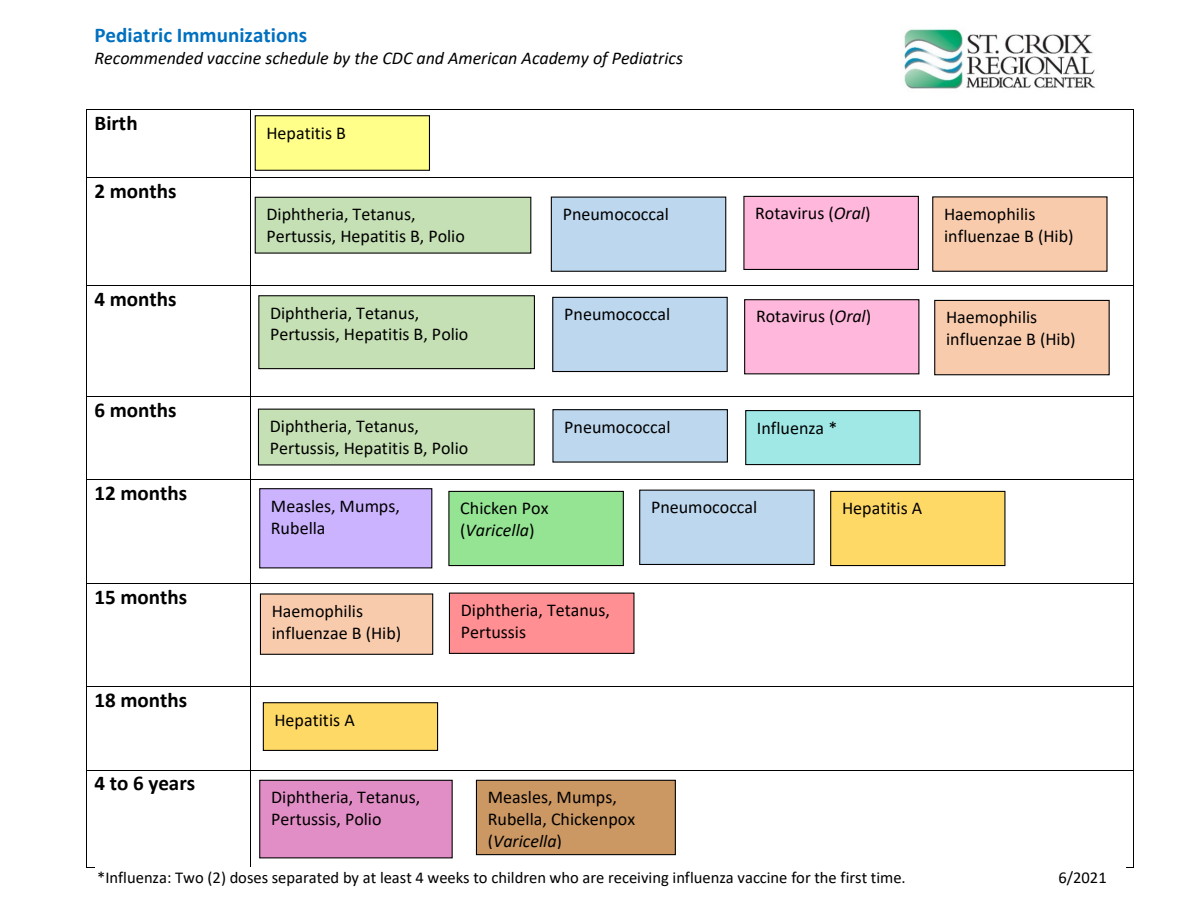
<style>
.page{position:relative;width:1188px;height:918px;background:#fff}
.page>*{position:absolute;margin:0;border:0;box-sizing:border-box;transform-origin:0 0}
.t1{font:700 21px "Calibri";color:#000}
.t2{font:700 21px "Calibri";color:#0070c0}
.t3{font:18px/21.9px "Calibri";color:#000}
.t4{font:italic 18px "Calibri";color:#000}
.t5{font:16.5px "Calibri";color:#000}
.s1{font-style:italic}
</style>
<div class="page">
<hr style="left:87px;top:109px;width:163px;height:1px;background:#000">
<hr style="left:251px;top:109px;width:862px;height:1px;background:#000">
<svg style="left:1113px;top:109px;width:21px;height:1px"></svg>
<hr style="left:86px;top:110px;width:1px;height:67px;background:#000">
<hr style="left:250px;top:110px;width:1px;height:67px;background:#000">
<hr style="left:1133px;top:110px;width:1px;height:67px;background:#000">
<hr style="left:87px;top:177px;width:163px;height:1px;background:#000">
<hr style="left:251px;top:177px;width:882px;height:1px;background:#000">
<hr style="left:86px;top:178px;width:1px;height:107px;background:#000">
<hr style="left:250px;top:178px;width:1px;height:107px;background:#000">
<hr style="left:1133px;top:178px;width:1px;height:107px;background:#000">
<hr style="left:87px;top:285px;width:163px;height:1px;background:#000">
<hr style="left:251px;top:285px;width:882px;height:1px;background:#000">
<hr style="left:86px;top:286px;width:1px;height:110px;background:#000">
<hr style="left:250px;top:286px;width:1px;height:110px;background:#000">
<hr style="left:1133px;top:286px;width:1px;height:110px;background:#000">
<hr style="left:87px;top:396px;width:163px;height:1px;background:#000">
<hr style="left:251px;top:396px;width:882px;height:1px;background:#000">
<hr style="left:86px;top:397px;width:1px;height:83px;background:#000">
<hr style="left:250px;top:397px;width:1px;height:83px;background:#000">
<hr style="left:1133px;top:397px;width:1px;height:83px;background:#000">
<hr style="left:87px;top:480px;width:163px;height:1px;background:#000">
<hr style="left:251px;top:480px;width:882px;height:1px;background:#000">
<hr style="left:86px;top:480px;width:1px;height:103px;background:#000">
<hr style="left:250px;top:480px;width:1px;height:103px;background:#000">
<hr style="left:1133px;top:480px;width:1px;height:103px;background:#000">
<hr style="left:87px;top:583px;width:163px;height:1px;background:#000">
<hr style="left:251px;top:583px;width:882px;height:1px;background:#000">
<hr style="left:86px;top:584px;width:1px;height:102px;background:#000">
<hr style="left:250px;top:584px;width:1px;height:102px;background:#000">
<hr style="left:1133px;top:584px;width:1px;height:102px;background:#000">
<hr style="left:87px;top:686px;width:163px;height:1px;background:#000">
<hr style="left:251px;top:686px;width:882px;height:1px;background:#000">
<hr style="left:86px;top:687px;width:1px;height:83px;background:#000">
<hr style="left:250px;top:687px;width:1px;height:83px;background:#000">
<hr style="left:1133px;top:687px;width:1px;height:83px;background:#000">
<hr style="left:87px;top:770px;width:163px;height:1px;background:#000">
<hr style="left:251px;top:770px;width:882px;height:1px;background:#000">
<hr style="left:86px;top:770px;width:1px;height:97px;background:#000">
<hr style="left:87px;top:867px;width:163px;height:1px;background:#000">
<hr style="left:250px;top:770px;width:1px;height:97px;background:#000">
<hr style="left:251px;top:867px;width:882px;height:1px;background:#000">
<hr style="left:1133px;top:770px;width:1px;height:97px;background:#000">
<div style="left:95px;top:867px;width:1030px;height:21px;background:#fff"></div>
<div style="left:255px;top:115px;width:175px;height:56px;background:#ffff89;border:1px solid #000"></div>
<div style="left:255px;top:197px;width:276px;height:57px;background:#c5e0b4;border:1px solid #000"></div>
<div style="left:551px;top:197px;width:175px;height:75px;background:#bdd7ee;border:1px solid #000"></div>
<div style="left:744px;top:196px;width:174px;height:73px;background:#ffb7db"></div>
<div style="left:743px;top:196px;width:176px;height:74px;border:1px solid #000"></div>
<div style="left:932px;top:196px;width:176px;height:76px;background:#f8cbad;border:1px solid #000"></div>
<div style="left:259px;top:296px;width:275px;height:73px;background:#c5e0b4"></div>
<div style="left:258px;top:295px;width:277px;height:74px;border:1px solid #000"></div>
<div style="left:553px;top:297px;width:174px;height:75px;background:#bdd7ee"></div>
<div style="left:552px;top:297px;width:176px;height:75px;border:1px solid #000"></div>
<div style="left:744px;top:299px;width:175px;height:75px;background:#ffb7db;border:1px solid #000"></div>
<div style="left:934px;top:300px;width:176px;height:75px;background:#f8cbad;border:1px solid #000"></div>
<div style="left:258px;top:409px;width:276px;height:56px;background:#c5e0b4"></div>
<div style="left:553px;top:410px;width:174px;height:52px;background:#bdd7ee"></div>
<div style="left:552px;top:409px;width:176px;height:54px;border:1px solid #000"></div>
<div style="left:745px;top:410px;width:176px;height:55px;background:#a0e8e6;border:1px solid #000"></div>
<div style="left:259px;top:488px;width:173px;height:80px;background:#ccb3ff;border:1px solid #000"></div>
<div style="left:448px;top:491px;width:176px;height:75px;background:#94e494;border:1px solid #000"></div>
<div style="left:639px;top:490px;width:176px;height:75px;background:#bdd7ee;border:1px solid #000"></div>
<div style="left:830px;top:491px;width:175px;height:75px;background:#ffd966;border:1px solid #000"></div>
<div style="left:260px;top:593px;width:173px;height:62px;background:#f8cbad;border:1px solid #000"></div>
<div style="left:449px;top:593px;width:186px;height:61px;background:#ff8f92;border:1px solid #000"></div>
<div style="left:259px;top:780px;width:194px;height:78px;background:#e28ec6;border:1px solid #000"></div>
<img style="left:904px;top:29px;width:192px;height:60px">
<div style="left:476px;top:780px;width:200px;height:75px;background:#cb9763;border:1px solid #000"></div>
<div style="left:263px;top:702px;width:175px;height:49px;background:#ffd966;border:1px solid #000"></div>
<p class="t2" style="left:94px;top:20px;width:214px">Pediatric Immunizations</p>
<p class="t4" style="left:94px;top:46px;width:590px">Recommended vaccine schedule by the CDC and American Academy of Pediatrics</p>
<p class="t1" style="left:94px;top:108px;width:45px">Birth</p>
<p class="t1" style="left:94px;top:176px;width:84px">2 months</p>
<p class="t1" style="left:94px;top:284px;width:84px">4 months</p>
<p class="t1" style="left:94px;top:395px;width:84px">6 months</p>
<p class="t1" style="left:94px;top:478px;width:94px">12 months</p>
<p class="t1" style="left:94px;top:582px;width:94px">15 months</p>
<p class="t1" style="left:94px;top:685px;width:94px">18 months</p>
<p class="t1" style="left:94px;top:769px;width:102px">4 to 6 years</p>
<p class="t3" style="left:266px;top:121px;width:81px">Hepatitis B</p>
<p class="t3" style="left:266px;top:203px;width:151px">Diphtheria, Tetanus,</p>
<p class="t3" style="left:266px;top:225px;width:200px">Pertussis, Hepatitis B, Polio</p>
<p class="t3" style="left:563px;top:203px;width:108px">Pneumococcal</p>
<p class="t3" style="left:755px;top:202px;width:117px">Rotavirus (<span class="s1">Oral</span>)</p>
<p class="t3" style="left:944px;top:203px;width:93px">Haemophilis</p>
<p class="t3" style="left:944px;top:224px;width:131px">influenzae B (Hib)</p>
<p class="t3" style="left:270px;top:301px;width:151px">Diphtheria, Tetanus,</p>
<p class="t3" style="left:270px;top:323px;width:200px">Pertussis, Hepatitis B, Polio</p>
<p class="t3" style="left:564px;top:303px;width:108px">Pneumococcal</p>
<p class="t3" style="left:756px;top:305px;width:117px">Rotavirus (<span class="s1">Oral</span>)</p>
<p class="t3" style="left:946px;top:306px;width:93px">Haemophilis</p>
<p class="t3" style="left:946px;top:328px;width:131px">influenzae B (Hib)</p>
<p class="t3" style="left:270px;top:415px;width:151px">Diphtheria, Tetanus,</p>
<p class="t3" style="left:270px;top:437px;width:200px">Pertussis, Hepatitis B, Polio</p>
<p class="t3" style="left:564px;top:415px;width:108px">Pneumococcal</p>
<p class="t3" style="left:757px;top:416px;width:82px">Influenza *</p>
<p class="t3" style="left:271px;top:494px;width:131px">Measles, Mumps,</p>
<p class="t3" style="left:271px;top:516px;width:56px">Rubella</p>
<p class="t3" style="left:272px;top:600px;width:93px">Haemophilis</p>
<p class="t3" style="left:272px;top:622px;width:131px">influenzae B (Hib)</p>
<p class="t3" style="left:274px;top:708px;width:82px">Hepatitis A</p>
<p class="t3" style="left:460px;top:497px;width:90px">Chicken Pox (<span class="s1">Varicella</span>)</p>
<p class="t3" style="left:651px;top:496px;width:108px">Pneumococcal</p>
<p class="t3" style="left:842px;top:497px;width:82px">Hepatitis A</p>
<p class="t3" style="left:461px;top:599px;width:151px">Diphtheria, Tetanus,<br>Pertussis</p>
<p class="t3" style="left:271px;top:786px;width:151px">Diphtheria, Tetanus,<br>Pertussis, Polio</p>
<p class="t3" style="left:488px;top:786px;width:131px">Measles, Mumps,</p>
<p class="t3" style="left:488px;top:808px;width:149px">Rubella, Chickenpox (<span class="s1">Varicella</span>)</p>
<p class="t5" style="left:97px;top:866px;width:810px">*Influenza: Two (2) doses separated by at least 4 weeks to children who are receiving influenza vaccine for the first time.</p>
<p class="t5" style="left:1058px;top:866px;width:50px">6/2021</p>
</div>
